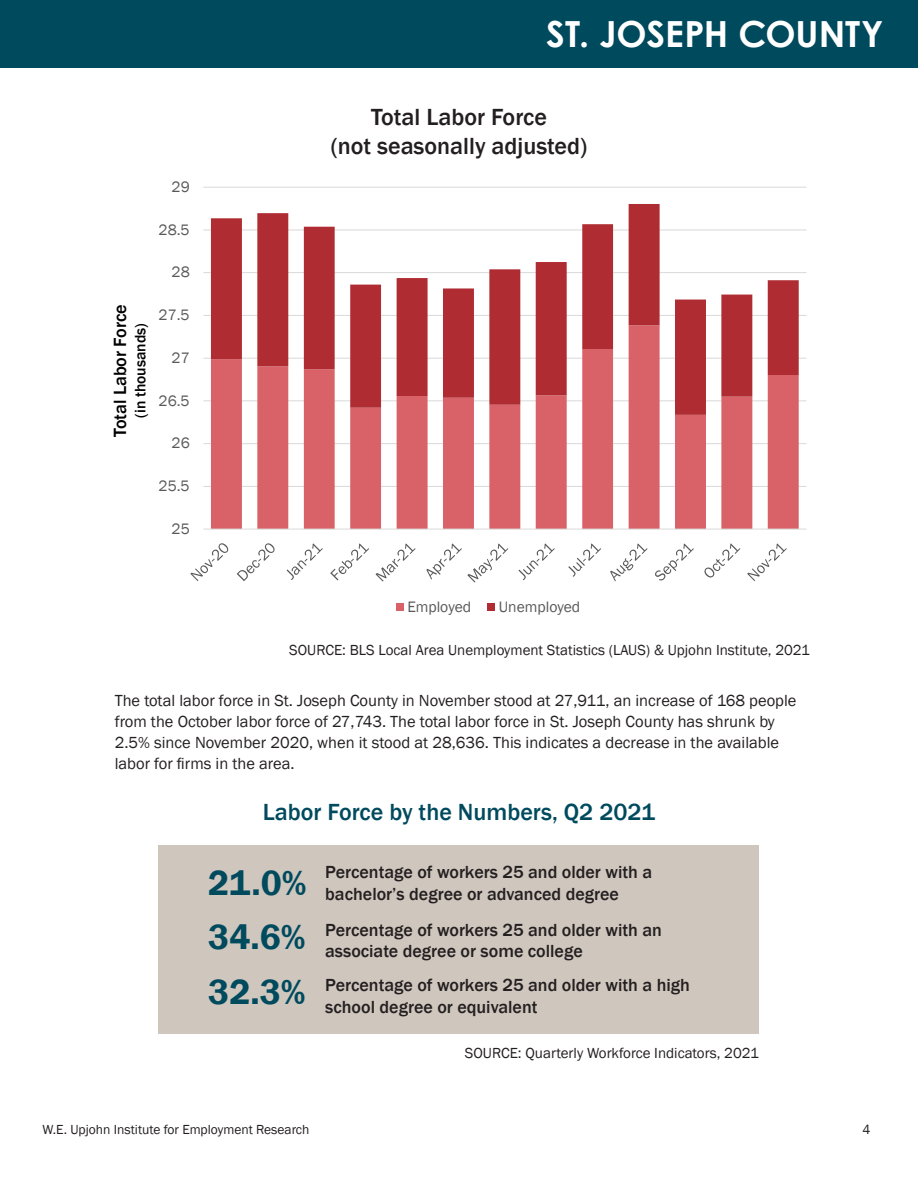
<style>
.page{position:relative;width:918px;height:1188px;background:#fff}
.page>*{position:absolute;margin:0;border:0;box-sizing:border-box;transform-origin:0 0}
.t1{font:700 36px "Century Gothic";color:#fff}
.t2{font:600 36px "Franklin Gothic";color:#004a5e}
.t3{font:500 24px "Franklin Gothic";color:#231f20}
.t4{font:500 24px "Franklin Gothic";color:#004a5e}
.t5{font:500 18.15px "Franklin Gothic";color:#000}
.tan_box_descriptions{font:500 18px/21.6px "Franklin Gothic";color:#231f20}
.Paragraph_Style_1{font:16.5px/21px "Franklin Gothic";color:#231f20}
.t6{font:15.6px "Franklin Gothic";color:#595959}
.t7{font:500 15.6px "Franklin Gothic";color:#000}
.t8{font:15px "Franklin Gothic";color:#231f20}
.t9{font:13.5px "Franklin Gothic";color:#231f20}
</style>
<div class="page">
<div style="left:0;top:0;width:918px;height:68px;background:#004a5e"></div>
<div style="left:159px;top:845px;width:600px;height:188px;background:#cfc6bd"></div>
<hr style="left:203px;top:486px;width:604px;height:1px;background:#d9d9d9">
<hr style="left:203px;top:443px;width:604px;height:1px;background:#d9d9d9">
<hr style="left:203px;top:400px;width:604px;height:1px;background:#d9d9d9">
<hr style="left:203px;top:358px;width:604px;height:1px;background:#d9d9d9">
<hr style="left:203px;top:315px;width:604px;height:1px;background:#d9d9d9">
<hr style="left:203px;top:272px;width:604px;height:1px;background:#d9d9d9">
<hr style="left:203px;top:229px;width:604px;height:1px;background:#d9d9d9">
<hr style="left:203px;top:187px;width:604px;height:1px;background:#d9d9d9">
<svg style="left:211px;top:415px;width:588px;height:114px;fill:#d86268"></svg>
<svg style="left:211px;top:204px;width:588px;height:211px"></svg>
<hr style="left:203px;top:529px;width:604px;height:1px;background:#d9d9d9">
<svg style="left:190px;top:543px;width:38px;height:38px"></svg>
<svg style="left:237px;top:543px;width:38px;height:38px"></svg>
<svg style="left:287px;top:543px;width:36px;height:37px"></svg>
<svg style="left:330px;top:543px;width:39px;height:37px"></svg>
<svg style="left:376px;top:543px;width:40px;height:39px"></svg>
<svg style="left:426px;top:543px;width:82px;height:40px"></svg>
<svg style="left:518px;top:543px;width:37px;height:37px"></svg>
<svg style="left:568px;top:543px;width:33px;height:34px"></svg>
<svg style="left:610px;top:543px;width:38px;height:38px"></svg>
<svg style="left:655px;top:544px;width:39px;height:37px"></svg>
<svg style="left:704px;top:543px;width:36px;height:35px"></svg>
<svg style="left:747px;top:543px;width:40px;height:38px"></svg>
<div style="left:396px;top:603px;width:8px;height:8px;background:#d86268"></div>
<div style="left:487px;top:603px;width:8px;height:8px;background:#af2c32"></div>
<p class="t1" style="left:546px;top:6px;width:339px">ST. JOSEPH COUNTY</p>
<p class="t6" style="left:172px;top:177px;width:20px">29</p>
<p class="t6" style="left:159px;top:220px;width:33px">28.5</p>
<p class="t5" style="left:109px;top:437px;width:135px;rotate:-90deg">Total Labor Force</p>
<p class="t7" style="left:131px;top:418px;width:96px;rotate:-90deg">(in thousands)</p>
<p class="t6" style="left:172px;top:263px;width:20px">28</p>
<p class="t6" style="left:159px;top:305px;width:33px">27.5</p>
<p class="t6" style="left:172px;top:348px;width:20px">27</p>
<p class="t6" style="left:159px;top:391px;width:33px">26.5</p>
<p class="t6" style="left:172px;top:434px;width:20px">26</p>
<p class="t6" style="left:159px;top:476px;width:33px">25.5</p>
<p class="t6" style="left:172px;top:519px;width:20px">25</p>
<p class="t3" style="left:371px;top:102px;width:177px">Total Labor Force</p>
<p class="t3" style="left:331px;top:131px;width:258px">(not seasonally adjusted)</p>
<p class="t6" style="left:407px;top:597px;width:65px">Employed</p>
<p class="t6" style="left:499px;top:597px;width:83px">Unemployed</p>
<p class="t8" style="left:289px;top:641px;width:522px">SOURCE: BLS Local Area Unemployment Statistics (LAUS) &amp; Upjohn Institute, 2021</p>
<p class="Paragraph_Style_1" style="left:115px;top:690px;width:683px">The total labor force in St. Joseph County in November stood at 27,911, an increase of 168 people from the October labor force of 27,743. The total labor force in St. Joseph County has shrunk by 2.5% since November 2020, when it stood at 28,636. This indicates a decrease in the available labor for firms in the area.</p>
<p class="t4" style="left:263px;top:798px;width:394px">Labor Force by the Numbers, Q2 2021</p>
<p class="t2" style="left:208px;top:861px;width:100px">21.0%</p>
<p class="tan_box_descriptions" style="left:325px;top:862px;width:328px">Percentage of workers 25 and older with a bachelor’s degree or advanced degree</p>
<p class="t2" style="left:208px;top:915px;width:99px">34.6%</p>
<p class="tan_box_descriptions" style="left:325px;top:919px;width:338px">Percentage of workers 25 and older with an associate degree or some college</p>
<p class="t2" style="left:208px;top:969px;width:99px">32.3%</p>
<p class="tan_box_descriptions" style="left:325px;top:974px;width:366px">Percentage of workers 25 and older with a high school degree or equivalent</p>
<p class="t8" style="left:465px;top:1043px;width:295px">SOURCE: Quarterly Workforce Indicators, 2021</p>
<p class="t9" style="left:42px;top:1122px;width:269px">W.E. Upjohn Institute for Employment Research</p>
<p class="t9" style="left:862px;top:1122px;width:9px">4</p>
</div>
